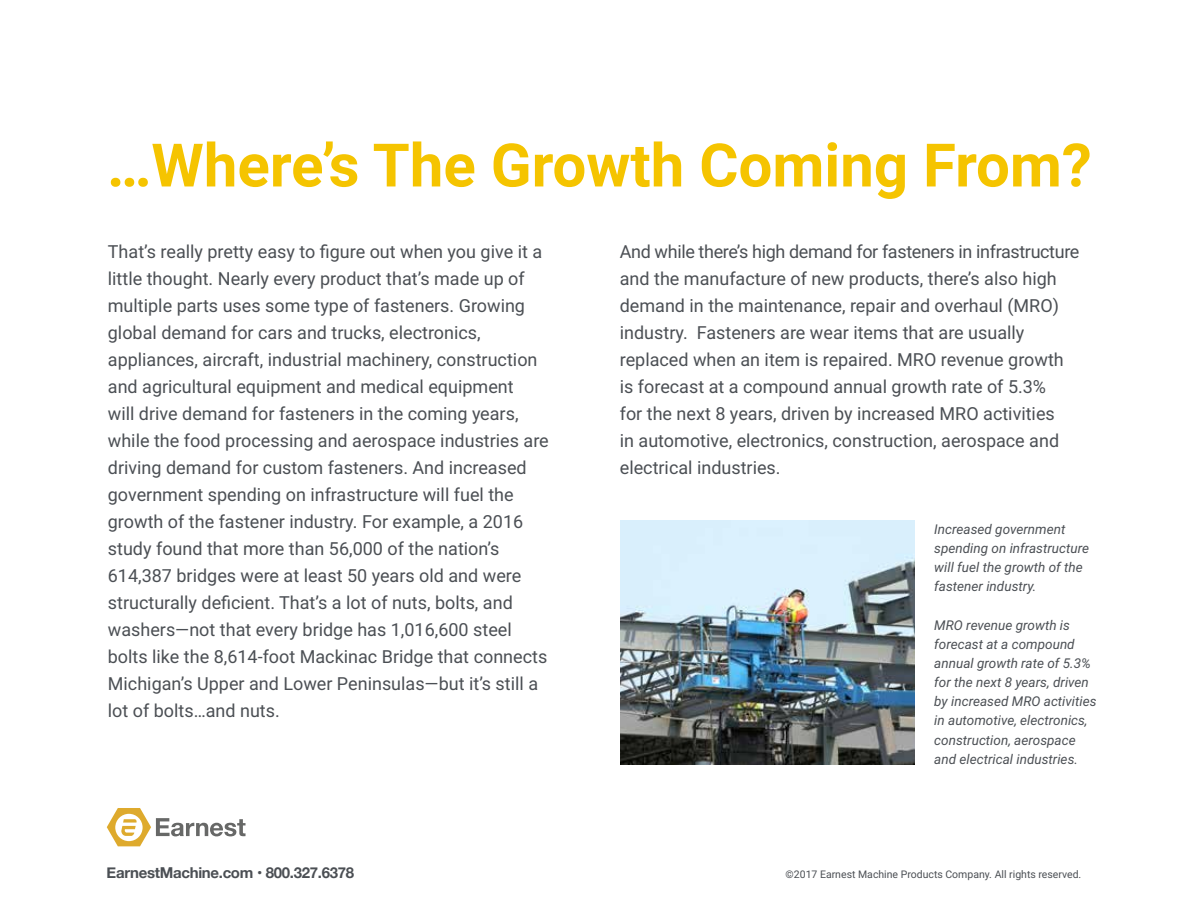
<style>
.page{position:relative;width:1188px;height:918px;background:#fff}
.page>*{position:absolute;margin:0;border:0;box-sizing:border-box;transform-origin:0 0}
.t1{font:700 60px "Roboto";color:#f5c400}
.t2{font:18px/27px "Roboto";color:#4b4f54}
.t3{font:700 15px "Helvetica Neue";letter-spacing:-.02em;color:#4b4f54}
.t4{font:italic 13.5px/19.2px "Roboto";color:#4b4f54}
.t5{font:10.5px "Roboto";color:#4b4f54}
</style>
<div class="page">
<img style="left:620px;top:521px;width:294px;height:244px">
<svg style="left:107px;top:808px;width:139px;height:38px"></svg>
<h1 class="t1" style="left:107px;top:123px;width:986px">…Where’s The Growth Coming From?</h1>
<p class="t2" style="left:108px;top:237px;width:442px">That’s really pretty easy to figure out when you give it a little thought. Nearly every product that’s made up of multiple parts uses some type of fasteners. Growing global demand for cars and trucks, electronics, appliances, aircraft, industrial machinery, construction and agricultural equipment and medical equipment<br>will drive demand for fasteners in the coming years, while the food processing and aerospace industries are driving demand for custom fasteners. And increased government spending on infrastructure will fuel the growth of the fastener industry. For example, a 2016 study found that more than 56,000 of the nation’s 614,387 bridges were at least 50 years old and were structurally deficient. That’s a lot of nuts, bolts, and washers—not that every bridge has 1,016,600 steel bolts like the 8,614-foot Mackinac Bridge that connects Michigan’s Upper and Lower Peninsulas—but it’s still a lot of bolts…and nuts.</p>
<p class="t2" style="left:620px;top:237px;width:461px">And while there’s high demand for fasteners in infrastructure and the manufacture of new products, there’s also high demand in the maintenance, repair and overhaul (MRO) industry. Fasteners are wear items that are usually replaced when an item is repaired. MRO revenue growth is forecast at a compound annual growth rate of 5.3%<br>for the next 8 years, driven by increased MRO activities<br>in automotive, electronics, construction, aerospace and electrical industries.</p>
<p class="t4" style="left:934px;top:519px;width:156px">Increased government spending on infrastructure will fuel the growth of the fastener industry.</p>
<p class="t4" style="left:934px;top:615px;width:164px">MRO revenue growth is forecast at a compound annual growth rate of 5.3% for the next 8 years, driven by increased MRO activities in automotive, electronics, construction, aerospace and electrical industries.</p>
<p class="t3" style="left:107px;top:861px;width:249px">EarnestMachine.com • 800.327.6378</p>
<p class="t5" style="left:786px;top:867px;width:297px">©2017 Earnest Machine Products Company. All rights reserved.</p>
</div>
